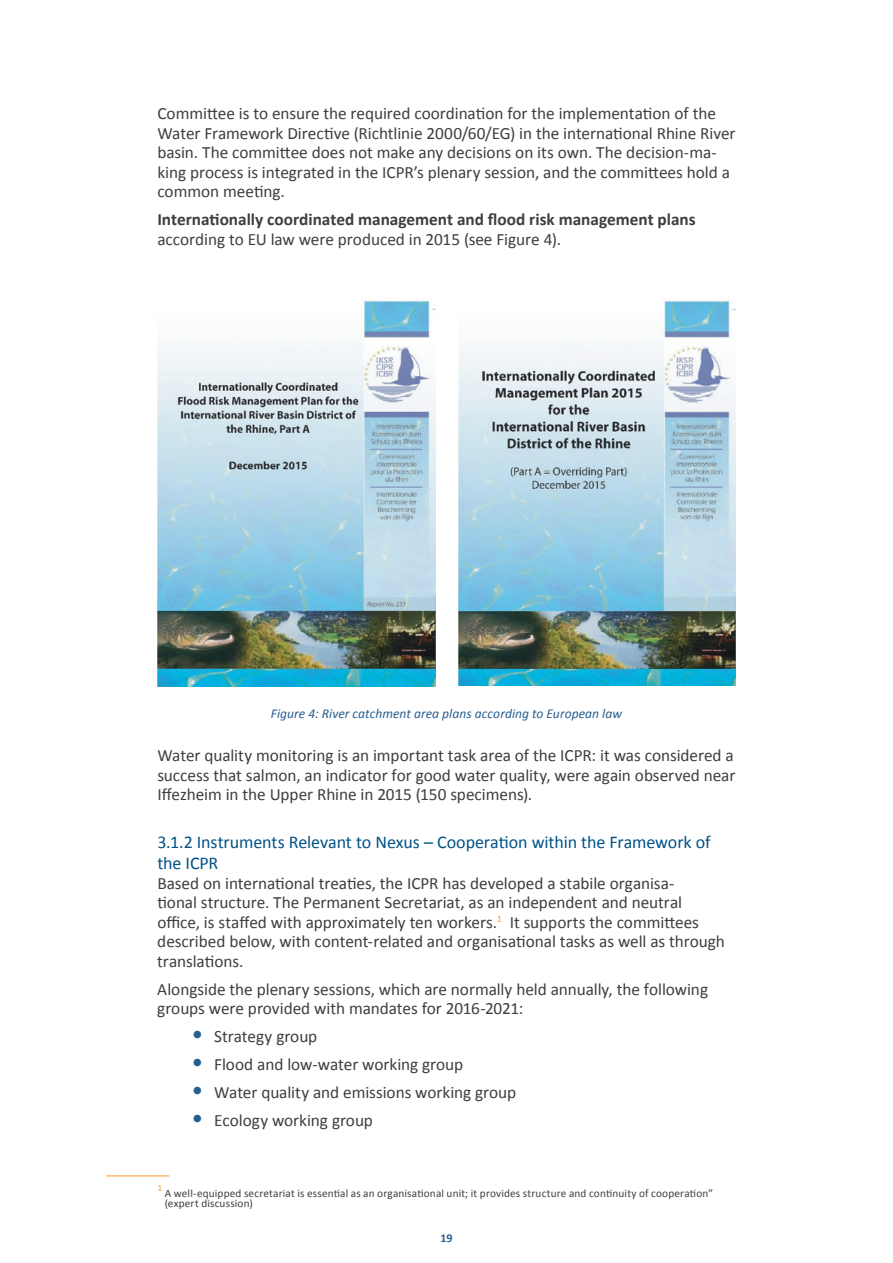
<style>
.page{position:relative;width:893px;height:1263px;background:#fff}
.page>*{position:absolute;margin:0;border:0;box-sizing:border-box;transform-origin:0 0}
.t1{font:18px/21.8px "Calibri";letter-spacing:-.005em;color:#015387}
.t2{font:17.25px/19.5px "Calibri";letter-spacing:-.005em;color:#3e3e3f}
.t3{font:700 17.25px "Calibri";color:#3e3e3f}
.t4{font:italic 13.5px "Calibri";letter-spacing:.005em;color:#265e8f}
.t5{font:700 12px "Calibri";color:#265e8f}
.t6{font:11.25px/10.5px "Calibri";letter-spacing:.015em;color:#3e3e3f}
.t7{font:9.6px "Calibri";color:#f8a041}
.s1{font-size:24px;color:#265e8f}
</style>
<div class="page">
<img style="left:157px;top:300px;width:279px;height:386px">
<img style="left:458px;top:300px;width:278px;height:386px">
<hr style="left:106px;top:1175px;width:63px;height:1px;background:#f7972d">
<p class="t2" style="left:157px;top:104px;width:580px">Committee is to ensure the required coordination for the implementation of the Water Framework Directive (Richtlinie 2000/60/EG) in the international Rhine River basin. The committee does not make any decisions on its own. The decision-ma&shy;king process is integrated in the ICPR’s plenary session, and the committees hold a common meeting.</p>
<p class="t3" style="left:157px;top:208px;width:540px">Internationally coordinated management and flood risk management plans</p>
<p class="t2" style="left:157px;top:229px;width:405px">according to EU law were produced in 2015 (see Figure 4).</p>
<p class="t4" style="left:271px;top:704px;width:353px">Figure 4: River catchment area plans according to European law</p>
<p class="t2" style="left:157px;top:746px;width:580px;text-align:justify">Water quality monitoring is an important task area of the ICPR: it was considered a success that salmon, an indicator for good water quality, were again observed near Iffezheim in the Upper Rhine in 2015 (150 specimens).</p>
<p class="t1" style="left:157px;top:831px;width:555px">3.1.2 Instruments Relevant to Nexus – Cooperation within the Framework of the ICPR</p>
<p class="t2" style="left:157px;top:873px;width:569px">Based on international treaties, the ICPR has developed a stabile organisa-<br>tional structure. The Permanent Secretariat, as an independent and neutral office, is staffed with approximately ten workers.<sup>1</sup> It supports the committees described below, with content-related and organisational tasks as well as through translations.</p>
<p class="t2" style="left:157px;top:979px;width:552px">Alongside the plenary sessions, which are normally held annually, the following groups were provided with mandates for 2016-2021:</p>
<p class="t2" style="left:191px;top:1027px;width:128px"><span class="s1">•</span> Strategy group</p>
<p class="t2" style="left:191px;top:1055px;width:273px"><span class="s1">•</span> Flood and low-water working group</p>
<p class="t2" style="left:191px;top:1083px;width:326px"><span class="s1">•</span> Water quality and emissions working group</p>
<p class="t2" style="left:191px;top:1111px;width:183px"><span class="s1">•</span> Ecology working group</p>
<p class="t7" style="left:157px;top:1182px;width:6px">1</p>
<p class="t6" style="left:165px;top:1187px;width:550px">A well-equipped secretariat is essential as an organisational unit; it provides structure and continuity of cooperation” (expert discussion)</p>
<p class="t5" style="left:440px;top:1230px;width:14px">19</p>
</div>
